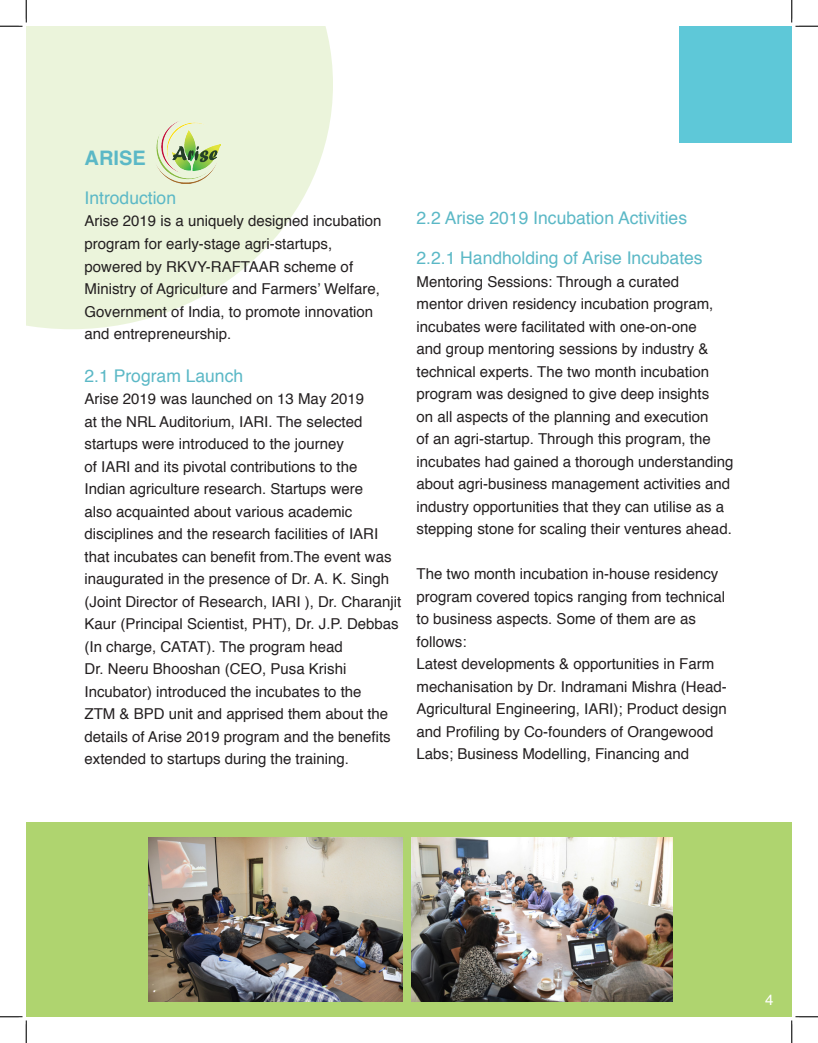
<style>
.page{position:relative;width:818px;height:1043px;background:#fff}
.page>*{position:absolute;margin:0;border:0;box-sizing:border-box;transform-origin:0 0}
.headline{font:700 20px "Helvetica";color:#5bb8c6}
.subheadline{font:17.5px "Helvetica";color:#5bb8c6}
.main_text{font:17.5px "Helvetica";color:#5bb8c6}
.main_text-2{font:15px/22.5px "Helvetica";color:#231f20}
.t1{font:15px "Helvetica";color:#fff}
</style>
<div class="page">
<div style="left:26px;top:822px;width:765px;height:194px;background:#afd46f"></div>
<img style="left:148px;top:837px;width:255px;height:164px">
<img style="left:412px;top:837px;width:260px;height:164px">
<svg style="left:26px;top:26px;width:307px;height:303px;fill:#ebf4db"></svg>
<img style="left:155px;top:121px;width:65px;height:63px">
<div style="left:679px;top:26px;width:112px;height:117px;background:#5ec8d8"></div>
<svg style="left:0;top:0;width:27px;height:27px"></svg>
<svg style="left:0;top:1016px;width:27px;height:26px"></svg>
<svg style="left:791px;top:0;width:27px;height:27px"></svg>
<svg style="left:790px;top:1015px;width:28px;height:27px"></svg>
<p class="headline" style="left:85px;top:142px;width:63px">ARISE</p>
<p class="main_text" style="left:85px;top:184px;width:93px">Introduction</p>
<p class="main_text-2" style="left:85px;top:210px;width:298px">Arise 2019 is a uniquely designed incubation program for early-stage agri-startups, powered by RKVY-RAFTAAR scheme of Ministry of Agriculture and Farmers’ Welfare, Government of India, to promote innovation and entrepreneurship.</p>
<p class="subheadline" style="left:85px;top:362px;width:160px">2.1 Program Launch</p>
<p class="main_text-2" style="left:85px;top:388px;width:318px">Arise 2019 was launched on 13 May 2019<br>at the NRL Auditorium, IARI. The selected startups were introduced to the journey<br>of IARI and its pivotal contributions to the Indian agriculture research. Startups were<br>also acquainted about various academic disciplines and the research facilities of IARI that incubates can benefit from.The event was inaugurated in the presence of Dr. A. K. Singh (Joint Director of Research, IARI ), Dr. Charanjit Kaur (Principal Scientist, PHT), Dr. J.P. Debbas (In charge, CATAT). The program head</p>
<p class="main_text-2" style="left:85px;top:658px;width:308px">Dr. Neeru Bhooshan (CEO, Pusa Krishi Incubator) introduced the incubates to the ZTM &amp; BPD unit and apprised them about the details of Arise 2019 program and the benefits extended to startups during the training.</p>
<p class="subheadline" style="left:416px;top:204px;width:272px">2.2 Arise 2019 Incubation Activities</p>
<p class="subheadline" style="left:416px;top:244px;width:288px">2.2.1 Handholding of Arise Incubates</p>
<p class="main_text-2" style="left:416px;top:270px;width:318px">Mentoring Sessions: Through a curated<br>mentor driven residency incubation program, incubates were facilitated with one-on-one<br>and group mentoring sessions by industry &amp; technical experts. The two month incubation program was designed to give deep insights<br>on all aspects of the planning and execution<br>of an agri-startup. Through this program, the incubates had gained a thorough understanding about agri-business management activities and industry opportunities that they can utilise as a stepping stone for scaling their ventures ahead.</p>
<p class="main_text-2" style="left:416px;top:563px;width:310px">The two month incubation in-house residency program covered topics ranging from technical to business aspects. Some of them are as follows:</p>
<p class="main_text-2" style="left:416px;top:653px;width:312px">Latest developments &amp; opportunities in Farm mechanisation by Dr. Indramani Mishra (Head-</p>
<p class="main_text-2" style="left:416px;top:698px;width:312px">Agricultural Engineering, IARI); Product design and Profiling by Co-founders of Orangewood<br>Labs; Business Modelling, Financing and</p>
<p class="t1" style="left:765px;top:987px;width:10px">4</p>
</div>
